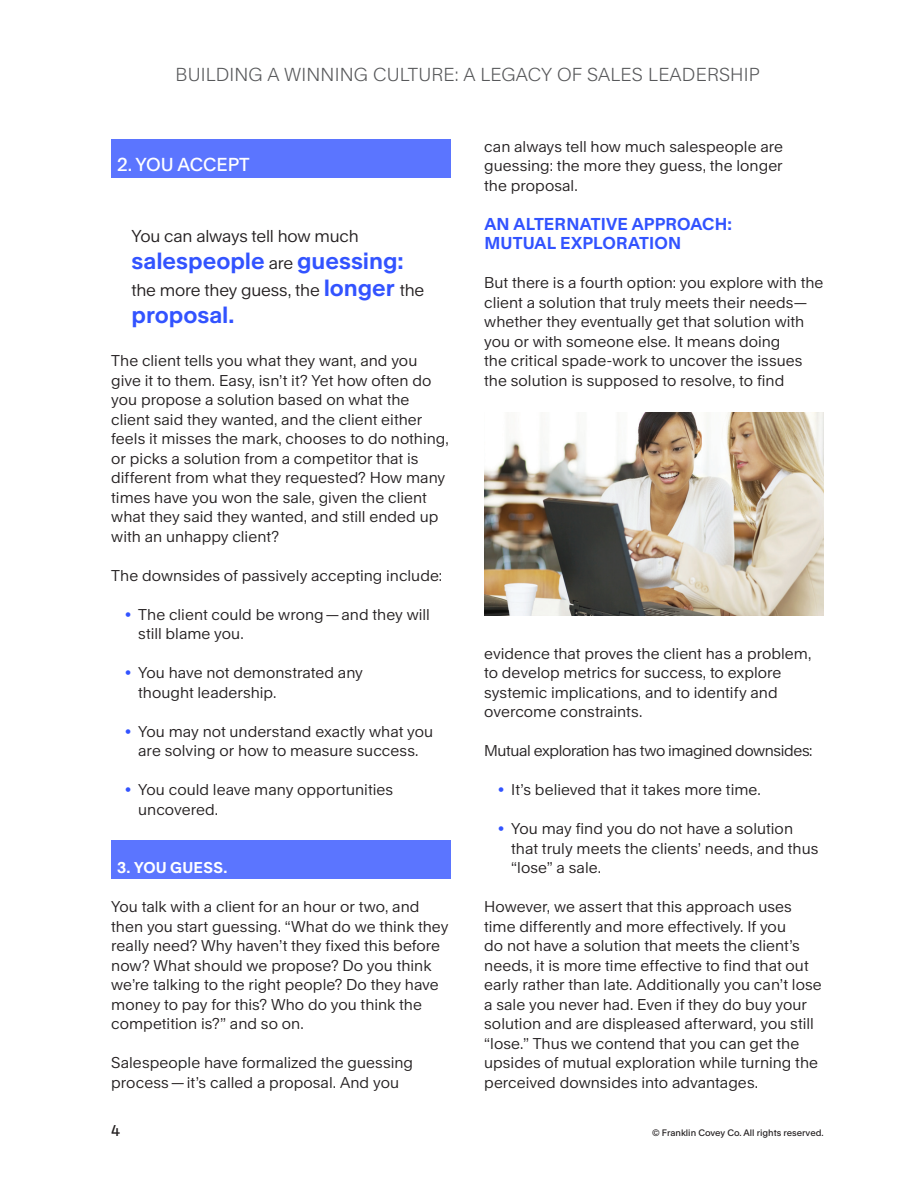
<style>
.page{position:relative;width:918px;height:1188px;background:#fff}
.page>*{position:absolute;margin:0;border:0;box-sizing:border-box;transform-origin:0 0}
.Pull_Quote_-_Gray_Sm{font:700 22.5px "Rand";letter-spacing:-.005em;color:#3253ff}
.WP-Page_Header{font:300 18px "Rand";letter-spacing:.01em;color:#57585a}
.t1{font:500 18px "Rand";color:#fff}
.Pull_Quote_-_Gray_Sm-2{font:16.5px "Rand";letter-spacing:-.01em;color:#231f20}
.WP-Subhead{font:700 16.5px/19.5px "Rand";letter-spacing:.01em;color:#3253ff}
.WP-Body{font:15px/19.5px "Rand";color:#231f20}
.WP-Body-2{font:15px "Rand";letter-spacing:-.025em;color:#231f20}
.WP-Body_Header{font:700 15px "Rand";letter-spacing:.015em;color:#fff}
.t2{font:500 15px "Rand";color:#231f20}
.t3{font:500 9px "Rand";color:#231f20}
.s1{font-weight:400;font-size:16.5px;color:#231f20}
.s2{font-weight:700;font-size:22.5px;color:#3253ff}
.s3{color:#3253ff}
</style>
<div class="page">
<div style="left:111px;top:139px;width:340px;height:39px;background:#5b75ff"></div>
<div style="left:111px;top:840px;width:340px;height:39px;background:#5b75ff"></div>
<img style="left:484px;top:412px;width:340px;height:204px">
<p class="WP-Page_Header" style="left:176px;top:60px;width:586px">BUILDING A WINNING CULTURE: A LEGACY OF SALES LEADERSHIP</p>
<p class="t1" style="left:117px;top:150px;width:134px">2. YOU ACCEPT</p>
<p class="Pull_Quote_-_Gray_Sm-2" style="left:132px;top:222px;width:229px">You can always tell how much</p>
<p class="Pull_Quote_-_Gray_Sm" style="left:132px;top:242px;width:274px">salespeople <span class="s1">are</span> guessing:</p>
<p class="Pull_Quote_-_Gray_Sm-2" style="left:132px;top:276px;width:294px">the more they guess, the <span class="s2">longer</span> the</p>
<p class="Pull_Quote_-_Gray_Sm" style="left:132px;top:296px;width:105px">proposal.</p>
<p class="WP-Body" style="left:111px;top:349px;width:339px">The client tells you what they want, and you give it to them. Easy, isn’t it? Yet how often do you propose a solution based on what the client said they wanted, and the client either feels it misses the mark, chooses to do nothing, or picks a solution from a competitor that is different from what they requested? How many times have you won the sale, given the client what they said they wanted, and still ended up with an unhappy client?</p>
<p class="WP-Body" style="left:111px;top:564px;width:332px">The downsides of passively accepting include:</p>
<p class="WP-Body" style="left:138px;top:603px;width:293px;text-indent:-14px"><span class="s3">•</span> The client could be wrong — and they will still blame you.</p>
<p class="WP-Body" style="left:138px;top:661px;width:226px;text-indent:-14px"><span class="s3">•</span> You have not demonstrated any thought leadership.</p>
<p class="WP-Body" style="left:125px;top:720px;width:310px;text-align:center"><span class="s3">•</span> You may not understand exactly what you are solving or how to measure success.</p>
<p class="WP-Body" style="left:138px;top:778px;width:256px;text-indent:-14px"><span class="s3">•</span> You could leave many opportunities uncovered.</p>
<p class="WP-Body_Header" style="left:117px;top:856px;width:112px">3. YOU GUESS.</p>
<p class="WP-Body" style="left:111px;top:895px;width:339px">You talk with a client for an hour or two, and then you start guessing. “What do we think they really need? Why haven’t they fixed this before now? What should we propose? Do you think we’re talking to the right people? Do they have money to pay for this? Who do you think the competition is?” and so on.</p>
<p class="WP-Body" style="left:111px;top:1051px;width:303px">Salespeople have formalized the guessing process — it’s called a proposal. And you</p>
<p class="WP-Body" style="left:484px;top:135px;width:300px;text-align:justify">can always tell how much salespeople are guessing: the more they guess, the longer the proposal.</p>
<p class="WP-Subhead" style="left:484px;top:212px;width:249px">AN ALTERNATIVE APPROACH:<br>MUTUAL EXPLORATION</p>
<p class="WP-Body" style="left:484px;top:271px;width:341px">But there is a fourth option: you explore with the client a solution that truly meets their needs— whether they eventually get that solution with you or with someone else. It means doing<br>the critical spade-work to uncover the issues the solution is supposed to resolve, to find</p>
<p class="WP-Body" style="left:484px;top:642px;width:329px">evidence that proves the client has a problem, to develop metrics for success, to explore systemic implications, and to identify and overcome constraints.</p>
<p class="WP-Body-2" style="left:484px;top:739px;width:330px">Mutual exploration has two imagined downsides:</p>
<p class="WP-Body" style="left:498px;top:778px;width:265px"><span class="s3">•</span> It’s believed that it takes more time.</p>
<p class="WP-Body" style="left:511px;top:817px;width:309px;text-indent:-14px"><span class="s3">•</span> You may find you do not have a solution that truly meets the clients’ needs, and thus “lose” a sale.</p>
<p class="WP-Body" style="left:484px;top:895px;width:339px">However, we assert that this approach uses time differently and more effectively. If you<br>do not have a solution that meets the client’s needs, it is more time effective to find that out early rather than late. Additionally you can’t lose a sale you never had. Even if they do buy your solution and are displeased afterward, you still “lose.” Thus we contend that you can get the upsides of mutual exploration while turning the perceived downsides into advantages.</p>
<p class="t2" style="left:111px;top:1118px;width:10px">4</p>
<p class="t3" style="left:652px;top:1125px;width:173px">© Franklin Covey Co. All rights reserved.</p>
</div>
